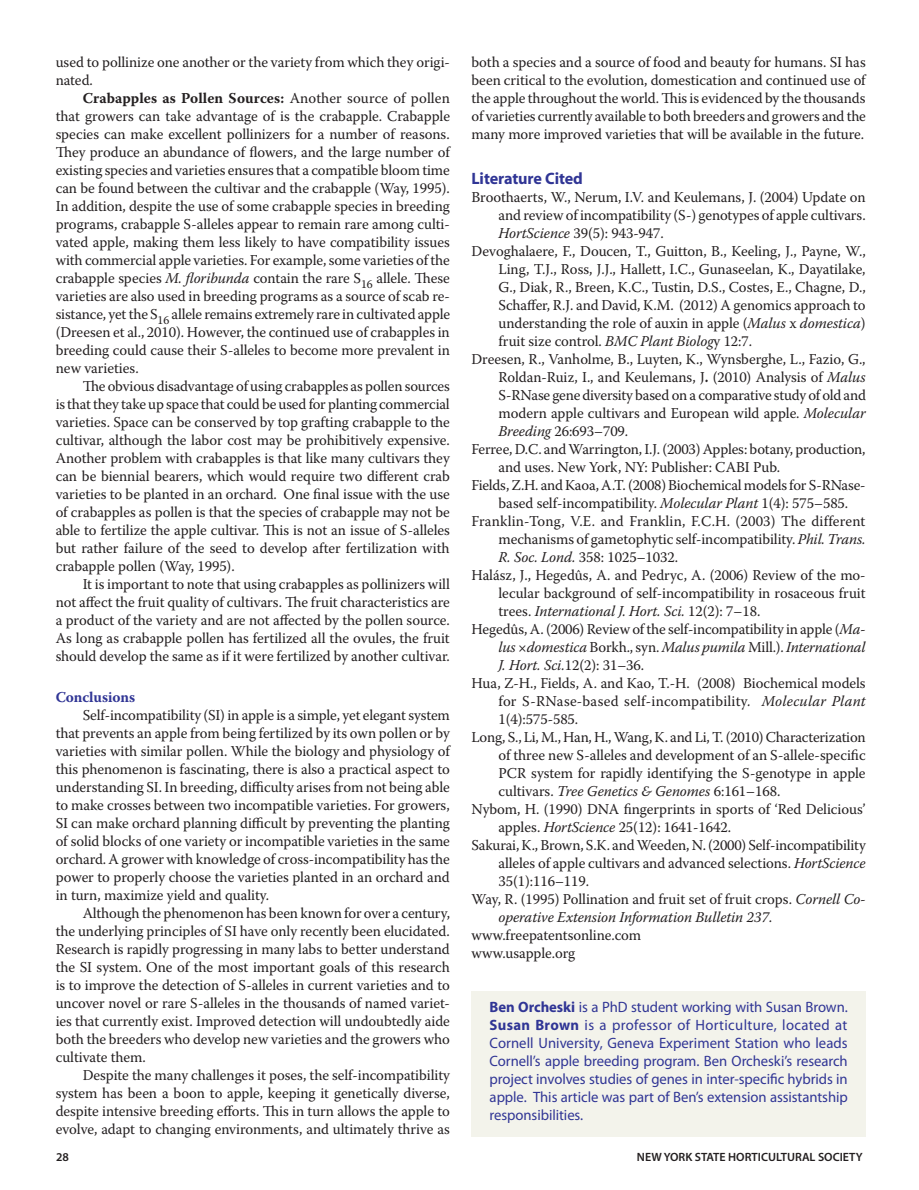
<style>
.page{position:relative;width:919px;height:1190px;background:#fff}
.page>*{position:absolute;margin:0;border:0;box-sizing:border-box;transform-origin:0 0}
.t1{font:700 16.5px "Myriad";letter-spacing:-.005em;color:#303595}
.t2{font:15px/18px "Warnock Pro";letter-spacing:-.005em;color:#231f20;text-align:justify}
.t3{font:15px/18px "Myriad Pro";letter-spacing:-.005em;color:#303595;text-align:justify}
.t4{font:italic 15px/18px "Warnock Pro";letter-spacing:-.005em;color:#231f20}
.t5{font:700 15px "Warnock Pro";letter-spacing:-.005em;color:#303595}
.t6{font:600 12px "Myriad Pro";color:#231f20}
.t7{font:600 12px "Myriad Pro";color:#231f20}
.s1{font-weight:700}
.s2{font-style:italic}
.s3{font-style:normal}
</style>
<div class="page">
<div style="left:471px;top:991px;width:395px;height:145px;background:#f3f3eb"></div>
<p class="t2" style="left:56px;top:53px;width:396px">used to pollinize one another or the variety from which they origi&shy;nated.</p>
<p class="t2" style="left:56px;top:89px;width:396px;text-indent:27px"><span class="s1">Crabapples as Pollen Sources:</span> Another source of pollen that growers can take advantage of is the crabapple. Crabapple species can make excellent pollinizers for a number of reasons.<br>They produce an abundance of flowers, and the large number of existing species and varieties ensures that a compatible bloom time can be found between the cultivar and the crabapple (Way, 1995).<br>In addition, despite the use of some crabapple species in breeding programs, crabapple S-alleles appear to remain rare among culti&shy;vated apple, making them less likely to have compatibility issues with commercial apple varieties. For example, some varieties of the crabapple species <span class="s2">M. floribunda</span> contain the rare S<sub>16</sub> allele. These varieties are also used in breeding programs as a source of scab re&shy;sistance, yet the S<sub>16</sub> allele remains extremely rare in cultivated apple (Dreesen et al., 2010). However, the continued use of crabapples in breeding could cause their S-alleles to become more prevalent in new varieties.</p>
<p class="t2" style="left:56px;top:377px;width:396px;text-indent:27px">The obvious disadvantage of using crabapples as pollen sources is that they take up space that could be used for planting commercial varieties. Space can be conserved by top grafting crabapple to the cultivar, although the labor cost may be prohibitively expensive.<br>Another problem with crabapples is that like many cultivars they can be biennial bearers, which would require two different crab varieties to be planted in an orchard. One final issue with the use of crabapples as pollen is that the species of crabapple may not be able to fertilize the apple cultivar. This is not an issue of S-alleles but rather failure of the seed to develop after fertilization with crabapple pollen (Way, 1995).</p>
<p class="t2" style="left:56px;top:575px;width:396px;text-indent:27px">It is important to note that using crabapples as pollinizers will not affect the fruit quality of cultivars. The fruit characteristics are a product of the variety and are not affected by the pollen source.<br>As long as crabapple pollen has fertilized all the ovules, the fruit should develop the same as if it were fertilized by another cultivar.</p>
<p class="t5" style="left:56px;top:687px;width:81px">Conclusions</p>
<p class="t2" style="left:56px;top:705px;width:396px;text-indent:27px">Self-incompatibility (SI) in apple is a simple, yet elegant system that prevents an apple from being fertilized by its own pollen or by varieties with similar pollen. While the biology and physiology of this phenomenon is fascinating, there is also a practical aspect to understanding SI. In breeding, difficulty arises from not being able to make crosses between two incompatible varieties. For growers, SI can make orchard planning difficult by preventing the planting of solid blocks of one variety or incompatible varieties in the same orchard. A grower with knowledge of cross-incompatibility has the power to properly choose the varieties planted in an orchard and in turn, maximize yield and quality.</p>
<p class="t2" style="left:56px;top:903px;width:396px;text-indent:27px">Although the phenomenon has been known for over a century, the underlying principles of SI have only recently been elucidated.<br>Research is rapidly progressing in many labs to better understand the SI system. One of the most important goals of this research is to improve the detection of S-alleles in current varieties and to uncover novel or rare S-alleles in the thousands of named variet&shy;ies that currently exist. Improved detection will undoubtedly aide both the breeders who develop new varieties and the growers who cultivate them.</p>
<p class="t2" style="left:56px;top:1065px;width:396px;text-indent:27px">Despite the many challenges it poses, the self-incompatibility system has been a boon to apple, keeping it genetically diverse, despite intensive breeding efforts. This in turn allows the apple to evolve, adapt to changing environments, and ultimately thrive as</p>
<p class="t2" style="left:471px;top:53px;width:396px">both a species and a source of food and beauty for humans. SI has been critical to the evolution, domestication and continued use of the apple throughout the world. This is evidenced by the thousands of varieties currently available to both breeders and growers and the many more improved varieties that will be available in the future.</p>
<p class="t1" style="left:471px;top:170px;width:113px">Literature Cited</p>
<p class="t2" style="left:498px;top:188px;width:369px;text-indent:-27px">Broothaerts, W., Nerum, I.V. and Keulemans, J. (2004) Update on and review of incompatibility (S-) genotypes of apple cultivars.<br><span class="s2">HortScience</span> 39(5): 943-947.</p>
<p class="t2" style="left:498px;top:242px;width:369px;text-indent:-27px">Devoghalaere, F., Doucen, T., Guitton, B., Keeling, J., Payne, W., Ling, T.J., Ross, J.J., Hallett, I.C., Gunaseelan, K., Dayatilake, G., Diak, R., Breen, K.C., Tustin, D.S., Costes, E., Chagne, D., Schaffer, R.J. and David, K.M. (2012) A genomics approach to understanding the role of auxin in apple (<span class="s2">Malus</span> x <span class="s2">domestica</span>) fruit size control. <span class="s2">BMC Plant Biolog</span>y 12:7.</p>
<p class="t2" style="left:498px;top:350px;width:369px;text-indent:-27px">Dreesen, R., Vanholme, B., Luyten, K., Wynsberghe, L., Fazio, G., Roldan-Ruiz, I., and Keulemans, J<span class="s1">.</span> (2010) Analysis of <span class="s2">Malus </span>S-RNase gene diversity based on a comparative study of old and modern apple cultivars and European wild apple. <span class="s2">Molecular Breeding</span> 26:693–709.</p>
<p class="t2" style="left:498px;top:440px;width:369px;text-indent:-27px">Ferree, D.C. and Warrington, I.J. (2003) Apples: botany, production, and uses. New York, NY: Publisher: CABI Pub.</p>
<p class="t2" style="left:498px;top:476px;width:369px;text-indent:-27px">Fields, Z.H. and Kaoa, A.T. (2008) Biochemical models for S-RNase&shy;based self-incompatibility. <span class="s2">Molecular Plant</span> 1(4): 575–585.</p>
<p class="t2" style="left:498px;top:512px;width:369px;text-indent:-27px">Franklin-Tong, V.E. and Franklin, F.C.H. (2003) The different mechanisms of gametophytic self-incompatibility. <span class="s2">Phil. Trans.<br>R. Soc. Lond.</span> 358: 1025–1032.</p>
<p class="t2" style="left:498px;top:566px;width:369px;text-indent:-27px">Halász, J., Hegedûs, A. and Pedryc, A. (2006) Review of the mo&shy;lecular background of self-incompatibility in rosaceous fruit trees. <span class="s2">International J. Hort. Sci.</span> 12(2): 7–18.</p>
<p class="t2" style="left:498px;top:620px;width:369px;text-indent:-27px">Hegedûs, A. (2006) Review of the self-incompatibility in apple (<span class="s2">Ma&shy;lus</span> ×<span class="s2">domestica</span> Borkh., syn. <span class="s2">Malus pumila</span> Mill.). <span class="s2">International J. Hort. Sci.</span>12(2): 31–36.</p>
<p class="t2" style="left:498px;top:674px;width:369px;text-indent:-27px">Hua, Z-H., Fields, A. and Kao, T.-H. (2008) Biochemical models for S-RNase-based self-incompatibility<span class="s2">. Molecular Plant </span>1(4):575-585.</p>
<p class="t2" style="left:498px;top:728px;width:369px;text-indent:-27px">Long, S., Li, M., Han, H., Wang, K. and Li, T. (2010) Characterization of three new S-alleles and development of an S-allele-specific PCR system for rapidly identifying the S-genotype in apple cultivars. <span class="s2">Tree Genetics &amp; Genomes</span> 6:161–168.</p>
<p class="t2" style="left:498px;top:800px;width:369px;text-indent:-27px">Nybom, H. (1990) DNA fingerprints in sports of ‘Red Delicious’ apples. <span class="s2">HortScience</span> 25(12): 1641-1642.</p>
<p class="t2" style="left:498px;top:836px;width:369px;text-indent:-27px">Sakurai, K., Brown, S.K. and Weeden, N. (2000) Self-incompatibility alleles of apple cultivars and advanced selections. <span class="s2">HortScience </span>35(1):116–119.</p>
<p class="t4" style="left:498px;top:890px;width:369px;text-indent:-27px"><span class="s3">Way, R. (1995) Pollination and fruit set of fruit crops.</span> Cornell Co&shy;operative Extension Information Bulletin 237<span class="s3">.</span></p>
<p class="t2" style="left:471px;top:926px;width:171px">www.freepatentsonline.com</p>
<p class="t2" style="left:471px;top:944px;width:105px">www.usapple.org</p>
<p class="t3" style="left:490px;top:997px;width:360px"><span class="s1">Ben Orcheski</span> is a PhD student working with Susan Brown.<br><span class="s1">Susan Brown</span> is a professor of Horticulture, located at Cornell University, Geneva Experiment Station who leads Cornell’s apple breeding program. Ben Orcheski’s research project involves studies of genes in inter-specific hybrids in apple. This article was part of Ben’s extension assistantship responsibilities.</p>
<p class="t7" style="left:56px;top:1149px;width:14px">28</p>
<p class="t6" style="left:637px;top:1149px;width:227px">NEW YORK STATE HORTICULTURAL SOCIETY</p>
</div>
